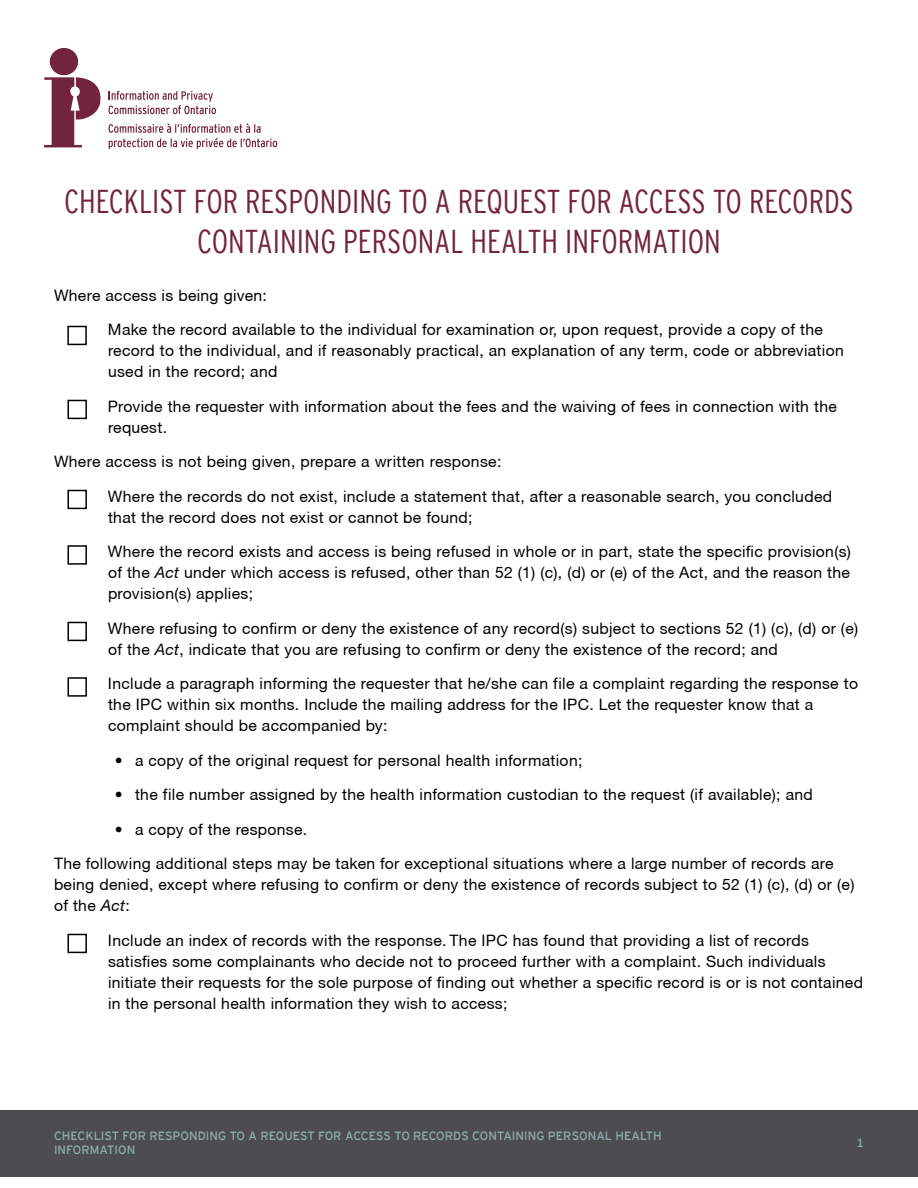
<style>
.page{position:relative;width:918px;height:1188px;background:#fff}
.page>*{position:absolute;margin:0;border:0;box-sizing:border-box;transform-origin:0 0}
.Headline{font:33px/39.6px "Interstate Cond Mono Lgt";color:#73243d;text-align:center}
.Checklist_text{font:15.75px/21px "Helvetica Neue CE";letter-spacing:.02em;color:#000}
.Checklist_para{font:15.75px/21px "Helvetica Neue CE";letter-spacing:.02em;color:#000}
.t1{font:12px/13.5px "Interstate Mono";letter-spacing:.005em;color:#8faead}
.s1{font-style:italic}
</style>
<div class="page">
<div style="left:0;top:1110px;width:918px;height:67px;background:#4d4d4f"></div>
<div style="left:50px;top:48px;width:28px;height:27px;background:#73243d;border-radius:50%"></div>
<svg style="left:44px;top:77px;width:233px;height:72px"></svg>
<div style="left:68px;top:400px;width:19px;height:19px;border:2px solid #000"></div>
<div style="left:68px;top:490px;width:19px;height:19px;border:2px solid #000"></div>
<div style="left:68px;top:545px;width:19px;height:20px;border:2px solid #000"></div>
<div style="left:68px;top:622px;width:19px;height:19px;border:2px solid #000"></div>
<div style="left:68px;top:677px;width:19px;height:20px;border:2px solid #000"></div>
<div style="left:68px;top:934px;width:19px;height:19px;border:2px solid #000"></div>
<div style="left:67px;top:326px;width:20px;height:19px;border:2px solid #000"></div>
<p class="Headline" style="left:64px;top:181px;width:791px">CHECKLIST FOR RESPONDING TO A REQUEST FOR ACCESS TO RECORDS<br>CONTAINING PERSONAL HEALTH INFORMATION</p>
<p class="Checklist_para" style="left:54px;top:285px;width:214px">Where access is being given:</p>
<p class="Checklist_text" style="left:108px;top:319px;width:737px">Make the record available to the individual for examination or, upon request, provide a copy of the record to the individual, and if reasonably practical, an explanation of any term, code or abbreviation used in the record; and</p>
<p class="Checklist_text" style="left:108px;top:396px;width:730px">Provide the requester with information about the fees and the waiving of fees in connection with the request.</p>
<p class="Checklist_para" style="left:54px;top:451px;width:449px">Where access is not being given, prepare a written response:</p>
<p class="Checklist_text" style="left:108px;top:486px;width:726px">Where the records do not exist, include a statement that, after a reasonable search, you concluded that the record does not exist or cannot be found;</p>
<p class="Checklist_text" style="left:108px;top:541px;width:745px;text-align:justify">Where the record exists and access is being refused in whole or in part, state the specific provision(s) of the <span class="s1">Act</span> under which access is refused, other than 52 (1) (c), (d) or (e) of the Act, and the reason the provision(s) applies;</p>
<p class="Checklist_text" style="left:108px;top:618px;width:752px">Where refusing to confirm or deny the existence of any record(s) subject to sections 52 (1) (c), (d) or (e) of the <span class="s1">Act</span>, indicate that you are refusing to confirm or deny the existence of the record; and</p>
<p class="Checklist_text" style="left:108px;top:673px;width:752px">Include a paragraph informing the requester that he/she can file a complaint regarding the response to the IPC within six months. Include the mailing address for the IPC. Let the requester know that a complaint should be accompanied by:</p>
<p class="Checklist_text" style="left:115px;top:750px;width:469px">• a copy of the original request for personal health information;</p>
<p class="Checklist_text" style="left:115px;top:784px;width:700px">• the file number assigned by the health information custodian to the request (if available); and</p>
<p class="Checklist_text" style="left:115px;top:819px;width:194px">• a copy of the response.</p>
<p class="Checklist_para" style="left:54px;top:853px;width:802px">The following additional steps may be taken for exceptional situations where a large number of records are being denied, except where refusing to confirm or deny the existence of records subject to 52 (1) (c), (d) or (e) of the <span class="s1">Act</span>:</p>
<p class="Checklist_text" style="left:108px;top:930px;width:757px">Include an index of records with the response. The IPC has found that providing a list of records satisfies some complainants who decide not to proceed further with a complaint. Such individuals initiate their requests for the sole purpose of finding out whether a specific record is or is not contained in the personal health information they wish to access;</p>
<p class="t1" style="left:54px;top:1129px;width:609px">CHECKLIST FOR RESPONDING TO A REQUEST FOR ACCESS TO RECORDS CONTAINING PERSONAL HEALTH<br>INFORMATION</p>
<p class="t1" style="left:857px;top:1136px;width:9px">1</p>
</div>
